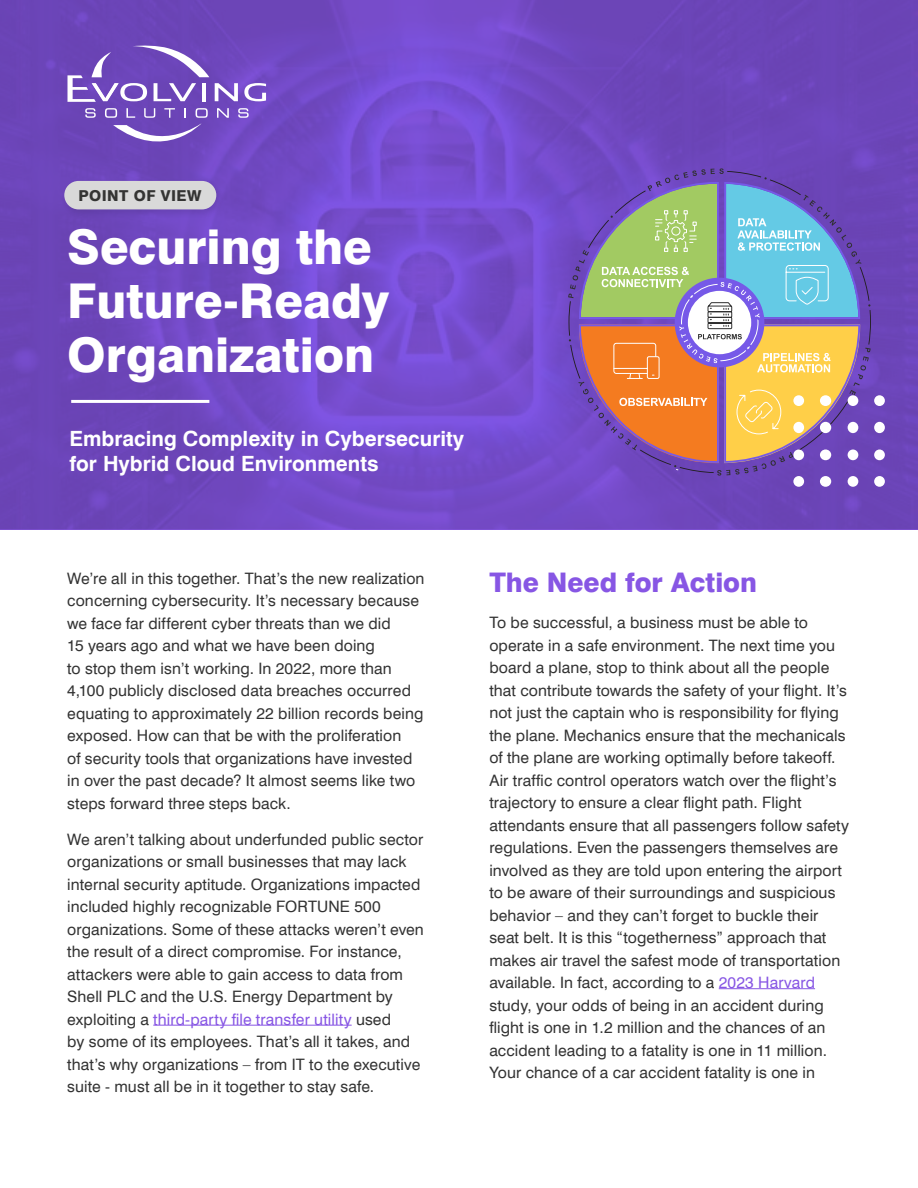
<style>
.page{position:relative;width:918px;height:1188px;background:#fff}
.page>*{position:absolute;margin:0;border:0;box-sizing:border-box;transform-origin:0 0}
.t1{font:800 48px/54px "Swiss 721 BT";color:#fff}
.t2{font:800 27px "Swiss 721 BT";color:#8756e4}
.t3{font:700 21px/25.2px "Swiss 721 BT";color:#fff}
.t4{font:15.75px/22.5px "Swiss 721 BT";letter-spacing:.005em;color:#333}
.t5{font:800 15.15px "Swiss 721 BT";letter-spacing:.03em;color:#343433}
.s1{color:#8756e4}
</style>
<div class="page">
<svg style="left:0;top:0;width:918px;height:529px;background:#7048c2"></svg>
<hr style="left:719px;top:988px;width:96px;height:1px;background:#8756e4">
<hr style="left:153px;top:1025px;width:199px;height:1px;background:#8756e4">
<hr style="left:71px;top:400px;width:138px;height:3px;background:#fff">
<svg style="left:568px;top:168px;width:303px;height:308px;background:#a18e97"></svg>
<svg style="left:215px;top:83px;width:23px;height:18px"></svg>
<svg style="left:244px;top:83px;width:22px;height:18px"></svg>
<svg style="left:85px;top:108px;width:11px;height:10px"></svg>
<svg style="left:217px;top:108px;width:12px;height:10px"></svg>
<svg style="left:238px;top:108px;width:11px;height:10px"></svg>
<svg style="left:68px;top:46px;width:141px;height:56px"></svg>
<svg style="left:105px;top:108px;width:103px;height:33px;background:#8666c4"></svg>
<div style="left:874px;top:395px;width:11px;height:11px;background:#fff;border-radius:50%"></div>
<div style="left:848px;top:395px;width:10px;height:11px;background:#fff;border-radius:50%"></div>
<div style="left:820px;top:395px;width:11px;height:11px;background:#fff;border-radius:50%"></div>
<div style="left:793px;top:395px;width:11px;height:11px;background:#fff;border-radius:50%"></div>
<div style="left:874px;top:422px;width:11px;height:11px;background:#fff;border-radius:50%"></div>
<div style="left:848px;top:422px;width:10px;height:11px;background:#fff;border-radius:50%"></div>
<div style="left:820px;top:422px;width:11px;height:11px;background:#fff;border-radius:50%"></div>
<div style="left:793px;top:422px;width:11px;height:11px;background:#fff;border-radius:50%"></div>
<div style="left:874px;top:450px;width:11px;height:10px;background:#fff;border-radius:50%"></div>
<div style="left:848px;top:450px;width:10px;height:10px;background:#fff;border-radius:50%"></div>
<div style="left:820px;top:450px;width:11px;height:10px;background:#fff;border-radius:50%"></div>
<div style="left:793px;top:450px;width:11px;height:10px;background:#fff;border-radius:50%"></div>
<div style="left:874px;top:476px;width:11px;height:11px;background:#fff;border-radius:50%"></div>
<div style="left:848px;top:476px;width:10px;height:11px;background:#fff;border-radius:50%"></div>
<div style="left:820px;top:476px;width:11px;height:11px;background:#fff;border-radius:50%"></div>
<div style="left:793px;top:476px;width:11px;height:11px;background:#fff;border-radius:50%"></div>
<div style="left:61px;top:179px;width:162px;height:39px;background:#000;opacity:.1"></div>
<div style="left:64px;top:181px;width:152px;height:28px;background:#d9d9d9;border-radius:14px"></div>
<p class="t5" style="left:78px;top:187px;width:124px">POINT OF VIEW</p>
<h1 class="t1" style="left:67px;top:220px;width:323px">Securing the<br>Future-Ready<br>Organization</h1>
<h3 class="t3" style="left:69px;top:426px;width:396px">Embracing Complexity in Cybersecurity for Hybrid Cloud Environments</h3>
<p class="t4" style="left:67px;top:567px;width:359px">We’re all in this together. That’s the new realization concerning cybersecurity. It’s necessary because we face far different cyber threats than we did<br>15 years ago and what we have been doing<br>to stop them isn’t working. In 2022, more than 4,100 publicly disclosed data breaches occurred equating to approximately 22 billion records being exposed. How can that be with the proliferation<br>of security tools that organizations have invested in over the past decade? It almost seems like two steps forward three steps back.</p>
<p class="t4" style="left:67px;top:828px;width:358px">We aren’t talking about underfunded public sector organizations or small businesses that may lack internal security aptitude. Organizations impacted included highly recognizable FORTUNE 500 organizations. Some of these attacks weren’t even the result of a direct compromise. For instance, attackers were able to gain access to data from Shell PLC and the U.S. Energy Department by exploiting a <span class="s1">third-party file transfer utility</span> used<br>by some of its employees. That’s all it takes, and that’s why organizations – from IT to the executive suite - must all be in it together to stay safe.</p>
<h2 class="t2" style="left:489px;top:566px;width:269px">The Need for Action</h2>
<p class="t4" style="left:489px;top:611px;width:361px">To be successful, a business must be able to operate in a safe environment. The next time you board a plane, stop to think about all the people that contribute towards the safety of your flight. It’s not just the captain who is responsibility for flying the plane. Mechanics ensure that the mechanicals of the plane are working optimally before takeoff.<br>Air traffic control operators watch over the flight’s trajectory to ensure a clear flight path. Flight attendants ensure that all passengers follow safety regulations. Even the passengers themselves are involved as they are told upon entering the airport to be aware of their surroundings and suspicious behavior – and they can’t forget to buckle their seat belt. It is this “togetherness” approach that makes air travel the safest mode of transportation available. In fact, according to a <span class="s1">2023 Harvard </span>study, your odds of being in an accident during flight is one in 1.2 million and the chances of an accident leading to a fatality is one in 11 million.<br>Your chance of a car accident fatality is one in</p>
</div>
